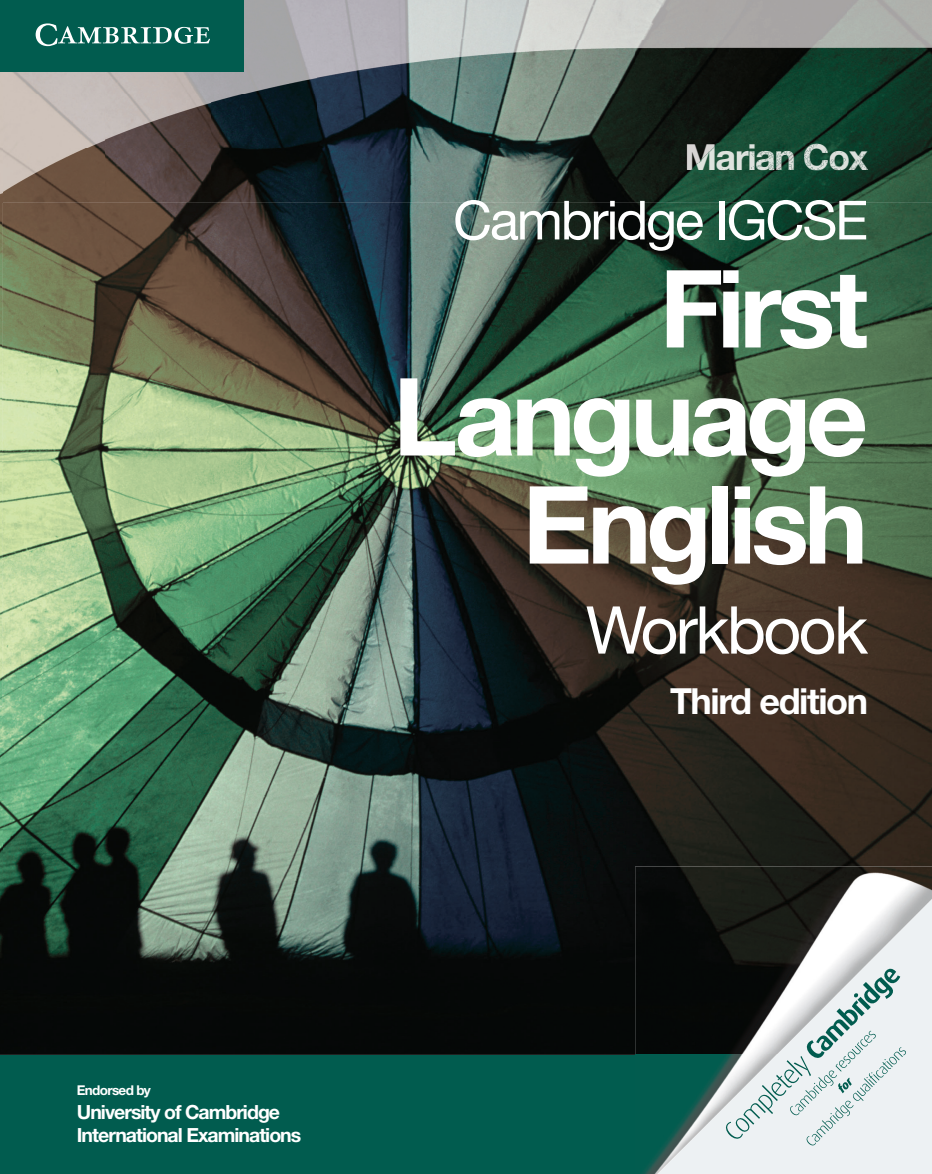
<style>
.page{position:relative;width:932px;height:1174px;background:#fff}
.page>*{position:absolute;margin:0;border:0;box-sizing:border-box;transform-origin:0 0}
.t1{font:700 108px/108px "Helvetica Neue";letter-spacing:-.05em;color:#fff;text-align:right}
.t2{font:66px "Helvetica Neue";letter-spacing:-.04em;color:#fff}
.t3{font:54px "Helvetica Neue";letter-spacing:-.04em;color:#fff}
.t4{font:700 36px "Helvetica Neue";letter-spacing:-.04em;color:#fff}
.t5{font:700 36px "Helvetica Neue";letter-spacing:-.04em;color:#dee2de}
.t6{font:700 19.5px/23.4px "Helvetica Neue";letter-spacing:-.05em;color:#fff}
.t7{font:700 13.5px "Helvetica Neue";letter-spacing:-.05em;color:#fff}
.s1{color:#d7d5d4}
.s2{color:#dde2dd}
.s3{color:#dce0dc}
.s4{color:#dbdfdb}
</style>
<div class="page">
<img style="left:0;top:202px;width:931px;height:852px">
<div style="left:0;top:1054px;width:829px;height:120px;background:#015c4f"></div>
<img style="left:2px;top:0;width:929px;height:148px">
<img style="left:2px;top:148px;width:739px;height:54px">
<img style="left:741px;top:170px;width:105px;height:32px">
<img style="left:846px;top:148px;width:85px;height:54px">
<img style="left:635px;top:866px;width:296px;height:188px">
<img style="left:686px;top:143px;width:181px;height:27px">
<img style="left:0;top:202px;width:2px;height:504px">
<img style="left:0;top:72px;width:2px;height:130px">
<img style="left:0;top:829px;width:2px;height:53px">
<svg style="left:636px;top:878px;width:295px;height:296px"></svg>
<svg style="left:724px;top:967px;width:181px;height:179px;background:#bcc6c6"></svg>
<div style="left:0;top:0;width:243px;height:72px;background:#015c4f"></div>
<svg style="left:36px;top:23px;width:174px;height:23px"></svg>
<h3 class="t5" style="left:684px;top:144px;width:185px"><span class="s1">M</span>ari<span class="s2">a</span><span class="s3">n</span> Co<span class="s4">x</span></h3>
<h3 class="t3" style="left:453px;top:201px;width:416px">Cambridge IGCSE</h3>
<h1 class="t1" style="left:393px;top:266px;width:476px">First<br>Language<br>English</h1>
<h2 class="t2" style="left:585px;top:606px;width:284px">Workbook</h2>
<h3 class="t4" style="left:669px;top:688px;width:199px">Third edition</h3>
<p class="t7" style="left:77px;top:1085px;width:76px">Endorsed by</p>
<p class="t6" style="left:77px;top:1102px;width:226px">University of Cambridge<br>International Examinations</p>
</div>
